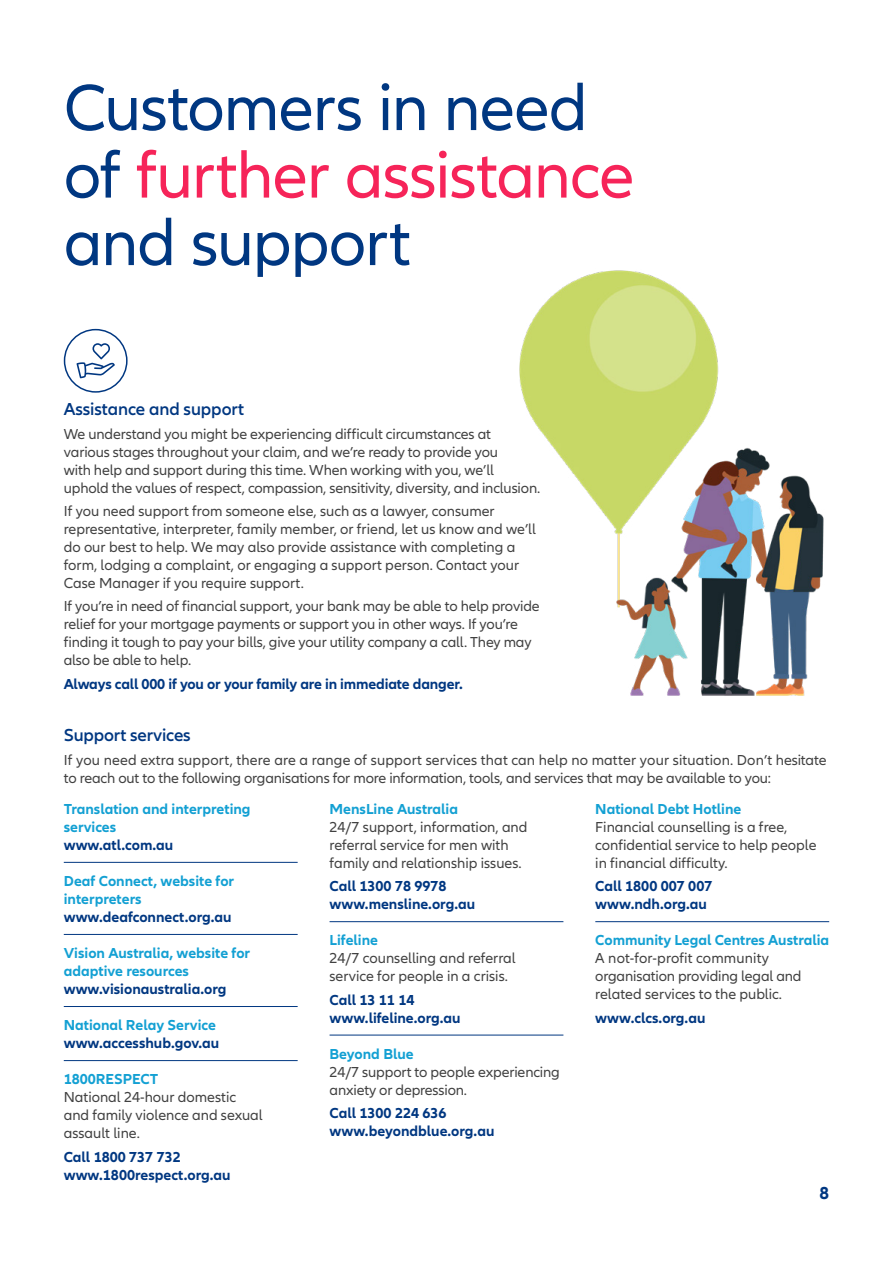
<style>
.page{position:relative;width:893px;height:1263px;background:#fff}
.page>*{position:absolute;margin:0;border:0;box-sizing:border-box;transform-origin:0 0}
.t1{font:67.5px/67.5px "Allianz Neo";letter-spacing:-.015em;color:#003781}
.t2{font:600 18px "Allianz Neo";letter-spacing:-.005em;color:#003781}
.t3{font:700 18px "Allianz Neo";color:#003781}
.t4{font:15px/18px "Allianz Neo";letter-spacing:-.01em;color:#414141}
.t5{font:700 15px/18px "Allianz Neo";color:#003781}
.t6{font:700 15px/18px "Allianz Neo";color:#13a0d3}
.s1{color:#f62459}
</style>
<div class="page">
<hr style="left:64px;top:862px;width:234px;height:1px;background:#003781">
<hr style="left:64px;top:934px;width:234px;height:1px;background:#003781">
<hr style="left:64px;top:1006px;width:234px;height:1px;background:#003781">
<hr style="left:64px;top:1060px;width:234px;height:1px;background:#003781">
<hr style="left:330px;top:921px;width:233px;height:1px;background:#003781">
<hr style="left:330px;top:1035px;width:233px;height:1px;background:#003781">
<hr style="left:595px;top:921px;width:234px;height:1px;background:#003781">
<img style="left:519px;top:270px;width:305px;height:426px">
<div style="left:64px;top:329px;width:64px;height:64px;border:2px solid #003781;border-radius:50%"></div>
<svg style="left:76px;top:343px;width:39px;height:35px"></svg>
<h1 class="t1" style="left:64px;top:76px;width:572px">Customers in need of <span class="s1">further assistance </span>and support</h1>
<p class="t2" style="left:64px;top:399px;width:182px">Assistance and support</p>
<p class="t4" style="left:64px;top:425px;width:478px">We understand you might be experiencing difficult circumstances at various stages throughout your claim, and we’re ready to provide you<br>with help and support during this time. When working with you, we’ll uphold the values of respect, compassion, sensitivity, diversity, and inclusion.</p>
<p class="t4" style="left:64px;top:502px;width:474px">If you need support from someone else, such as a lawyer, consumer representative, interpreter, family member, or friend, let us know and we’ll do our best to help. We may also provide assistance with completing a form, lodging a complaint, or engaging a support person. Contact your Case Manager if you require support.</p>
<p class="t4" style="left:64px;top:598px;width:477px">If you’re in need of financial support, your bank may be able to help provide relief for your mortgage payments or support you in other ways. If you’re finding it tough to pay your bills, give your utility company a call. They may also be able to help.</p>
<p class="t5" style="left:64px;top:675px;width:401px">Always call 000 if you or your family are in immediate danger.</p>
<p class="t2" style="left:64px;top:725px;width:128px">Support services</p>
<p class="t4" style="left:64px;top:751px;width:764px">If you need extra support, there are a range of support services that can help no matter your situation. Don’t hesitate to reach out to the following organisations for more information, tools, and services that may be available to you:</p>
<p class="t6" style="left:64px;top:800px;width:188px">Translation and interpreting services</p>
<p class="t5" style="left:64px;top:836px;width:111px">www.atl.com.au</p>
<p class="t6" style="left:64px;top:872px;width:172px">Deaf Connect, website for interpreters</p>
<p class="t5" style="left:64px;top:908px;width:169px">www.deafconnect.org.au</p>
<p class="t6" style="left:64px;top:944px;width:188px">Vision Australia, website for adaptive resources</p>
<p class="t5" style="left:64px;top:980px;width:164px">www.visionaustralia.org</p>
<p class="t6" style="left:64px;top:1016px;width:154px">National Relay Service</p>
<p class="t5" style="left:64px;top:1034px;width:157px">www.accesshub.gov.au</p>
<p class="t6" style="left:64px;top:1071px;width:96px">1800RESPECT</p>
<p class="t4" style="left:64px;top:1089px;width:201px">National 24-hour domestic and family violence and sexual assault line.</p>
<p class="t5" style="left:64px;top:1148px;width:168px">Call 1800 737 732 www.1800respect.org.au</p>
<p class="t6" style="left:330px;top:800px;width:130px">MensLine Australia</p>
<p class="t4" style="left:330px;top:818px;width:199px">24/7 support, information, and referral service for men with family and relationship issues.</p>
<p class="t5" style="left:330px;top:878px;width:147px">Call 1300 78 9978 www.mensline.org.au</p>
<p class="t6" style="left:330px;top:932px;width:50px">Lifeline</p>
<p class="t4" style="left:330px;top:950px;width:188px">24/7 counselling and referral service for people in a crisis.</p>
<p class="t5" style="left:330px;top:991px;width:133px">Call 13 11 14 www.lifeline.org.au</p>
<p class="t6" style="left:330px;top:1045px;width:86px">Beyond Blue</p>
<p class="t4" style="left:330px;top:1063px;width:232px">24/7 support to people experiencing anxiety or depression.</p>
<p class="t5" style="left:330px;top:1104px;width:166px">Call 1300 224 636 www.beyondblue.org.au</p>
<p class="t6" style="left:595px;top:800px;width:147px">National Debt Hotline</p>
<p class="t4" style="left:595px;top:818px;width:223px">Financial counselling is a free, confidential service to help people in financial difficulty.</p>
<p class="t5" style="left:595px;top:878px;width:119px">Call 1800 007 007 www.ndh.org.au</p>
<p class="t6" style="left:595px;top:932px;width:235px">Community Legal Centres Australia</p>
<p class="t4" style="left:595px;top:950px;width:208px">A not-for-profit community organisation providing legal and related services to the public.</p>
<p class="t5" style="left:595px;top:1009px;width:112px">www.clcs.org.au</p>
<p class="t3" style="left:819px;top:1183px;width:11px">8</p>
</div>
